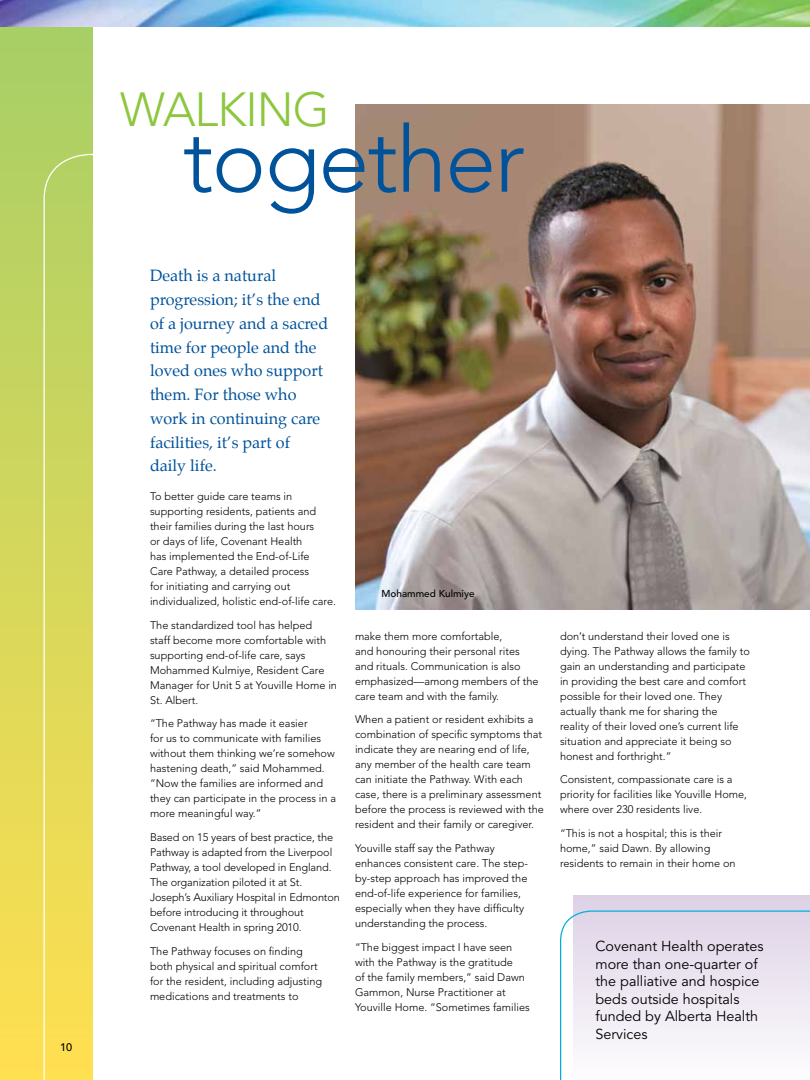
<style>
.page{position:relative;width:810px;height:1080px;background:#fff}
.page>*{position:absolute;margin:0;border:0;box-sizing:border-box;transform-origin:0 0}
.t1{font:300 91.62px "Avenir";letter-spacing:-.02em;color:#00539b}
.t2{font:300 47.5px "Avenir";color:#8dc63f}
.t3{font:16.12px/23.8px "Palatino";color:#00539b}
.t4{font:14.38px/17.5px "Avenir";color:#000}
.t5{font:300 11px/15px "Avenir";color:#000}
.t6{font:500 11px "Avenir";color:#000}
.t7{font:500 10px "Avenir";color:#000}
</style>
<div class="page">
<img style="left:355px;top:105px;width:455px;height:504px">
<div style="left:0;top:0;width:93px;height:1080px;background:linear-gradient(to bottom,#a5ce67,#ffdf51)"></div>
<svg style="left:43px;top:153px;width:50px;height:927px;background:#dad85e"></svg>
<img style="left:0;top:0;width:810px;height:27px">
<div style="left:573px;top:895px;width:237px;height:185px;background:#ded2e6"></div>
<svg style="left:560px;top:910px;width:250px;height:170px"></svg>
<p class="t6" style="left:60px;top:1041px;width:14px">10</p>
<p class="t2" style="left:120px;top:81px;width:31px">walking</p>
<p class="t1" style="left:183px;top:106px;width:343px">together</p>
<p class="t3" style="left:150px;top:264px;width:180px">Death is a natural progression; it’s the end of a journey and a sacred time for people and the loved ones who support them. For those who work in continuing care facilities, it’s part of daily life.</p>
<p class="t5" style="left:150px;top:489px;width:187px">To better guide care teams in supporting residents, patients and their families during the last hours<br>or days of life, Covenant Health<br>has implemented the End-of-Life<br>Care Pathway, a detailed process<br>for initiating and carrying out individualized, holistic end-of-life care.</p>
<p class="t5" style="left:150px;top:617px;width:189px">The standardized tool has helped<br>staff become more comfortable with supporting end-of-life care, says<br>Mohammed Kulmiye, Resident Care<br>Manager for Unit 5 at Youville Home in<br>St. Albert.</p>
<p class="t5" style="left:150px;top:716px;width:188px">“The Pathway has made it easier<br>for us to communicate with families without them thinking we’re somehow hastening death,” said Mohammed. “Now the families are informed and they can participate in the process in a more meaningful way.”</p>
<p class="t5" style="left:150px;top:830px;width:191px">Based on 15 years of best practice, the Pathway is adapted from the Liverpool Pathway, a tool developed in England.<br>The organization piloted it at St.<br>Joseph’s Auxiliary Hospital in Edmonton before introducing it throughout Covenant Health in spring 2010.</p>
<p class="t5" style="left:150px;top:943px;width:174px">The Pathway focuses on finding both physical and spiritual comfort for the resident, including adjusting medications and treatments to</p>
<p class="t7" style="left:381px;top:588px;width:95px">Mohammed Kulmiye</p>
<p class="t5" style="left:355px;top:628px;width:185px">make them more comfortable,<br>and honouring their personal rites and rituals. Communication is also emphasized—among members of the care team and with the family.</p>
<p class="t5" style="left:355px;top:712px;width:191px">When a patient or resident exhibits a combination of specific symptoms that indicate they are nearing end of life, any member of the health care team can initiate the Pathway. With each case, there is a preliminary assessment before the process is reviewed with the resident and their family or caregiver.</p>
<p class="t5" style="left:355px;top:841px;width:175px">Youville staff say the Pathway enhances consistent care. The step&shy;by-step approach has improved the end-of-life experience for families, especially when they have difficulty understanding the process.</p>
<p class="t5" style="left:355px;top:939px;width:176px">“The biggest impact I have seen with the Pathway is the gratitude<br>of the family members,” said Dawn<br>Gammon, Nurse Practitioner at<br>Youville Home. “Sometimes families</p>
<p class="t5" style="left:560px;top:628px;width:191px">don’t understand their loved one is dying. The Pathway allows the family to gain an understanding and participate in providing the best care and comfort possible for their loved one. They actually thank me for sharing the<br>reality of their loved one’s current life situation and appreciate it being so honest and forthright.”</p>
<p class="t5" style="left:560px;top:772px;width:189px">Consistent, compassionate care is a priority for facilities like Youville Home, where over 230 residents live.</p>
<p class="t5" style="left:560px;top:826px;width:177px">“This is not a hospital; this is their home,” said Dawn. By allowing residents to remain in their home on</p>
<p class="t4" style="left:595px;top:938px;width:170px">Covenant Health operates more than one-quarter of the palliative and hospice beds outside hospitals funded by Alberta Health<br>Services</p>
</div>
